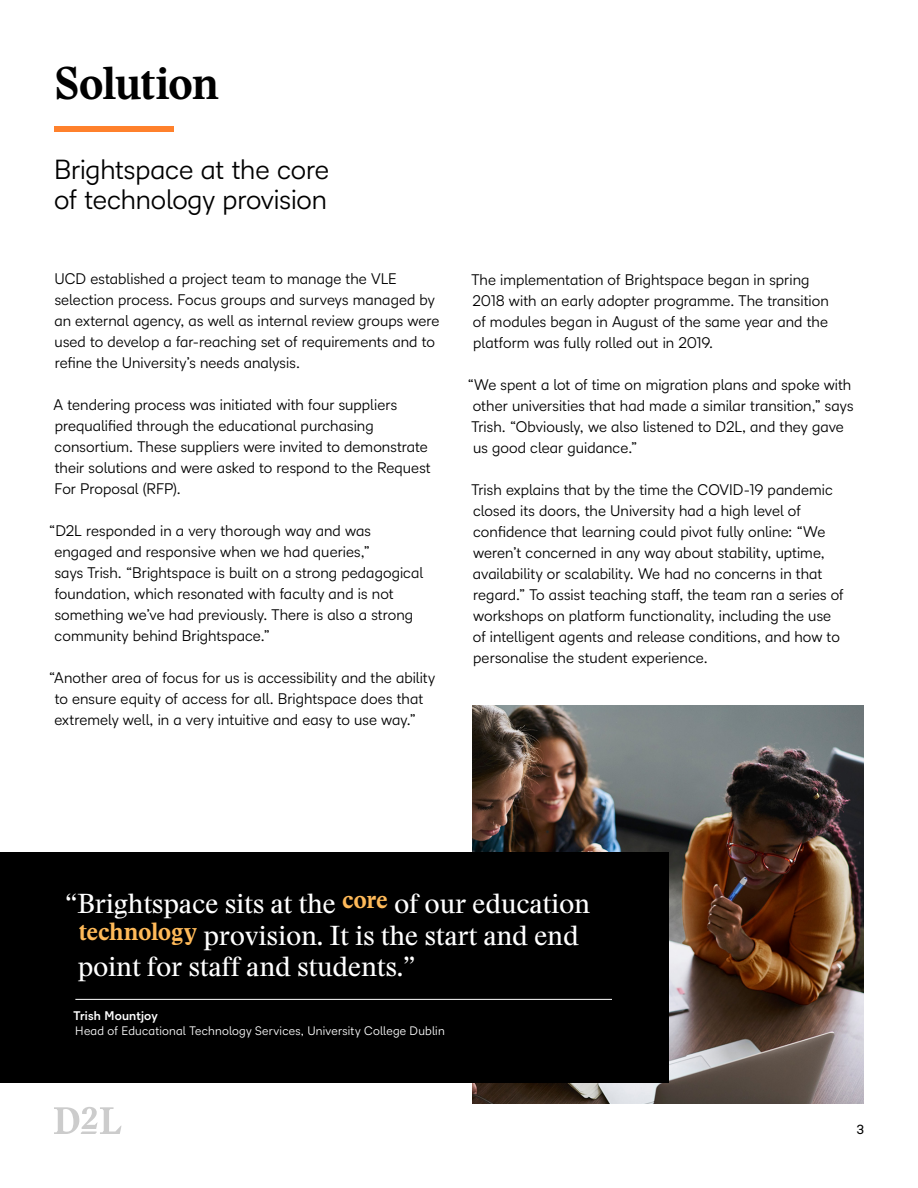
<style>
.page{position:relative;width:918px;height:1188px;background:#fff}
.page>*{position:absolute;margin:0;border:0;box-sizing:border-box;transform-origin:0 0}
.H1_-_30pt{font:700 45px "Stanley";letter-spacing:-.03em;color:#000}
.Quote_-_White{font:27px/31.5px "Stanley";letter-spacing:-.01em;color:#fff}
.H2_-_18pt{font:27px/30px "D2 L Sans";letter-spacing:-.005em;color:#000}
.Body_-_10pt{font:15px/21px "D2 L Sans";letter-spacing:.005em;color:#000}
.t1{font:500 12.75px "D2 L Sans";color:#000}
.Annotation_Attributi{font:12px/15px "D2 L Sans";letter-spacing:.02em;color:#fff}
.s1{font-weight:700}
</style>
<div class="page">
<svg style="left:54px;top:1107px;width:68px;height:27px"></svg>
<div style="left:54px;top:126px;width:120px;height:6px;background:#ff812c"></div>
<img style="left:472px;top:705px;width:392px;height:399px">
<div style="left:0;top:852px;width:668px;height:231px;background:#000"></div>
<hr style="left:75px;top:999px;width:537px;height:1px;background:#fff">
<p class="H1_-_30pt" style="left:54px;top:57px;width:167px">Solution</p>
<p class="H2_-_18pt" style="left:54px;top:153px;width:277px">Brightspace at the core of technology provision</p>
<p class="Body_-_10pt" style="left:54px;top:268px;width:387px">UCD established a project team to manage the VLE selection process. Focus groups and surveys managed by an external agency, as well as internal review groups were used to develop a far-reaching set of requirements and to refine the University’s needs analysis.</p>
<p class="Body_-_10pt" style="left:54px;top:394px;width:379px">A tendering process was initiated with four suppliers prequalified through the educational purchasing consortium. These suppliers were invited to demonstrate their solutions and were asked to respond to the Request For Proposal (RFP).</p>
<p class="Body_-_10pt" style="left:54px;top:520px;width:370px;text-indent:-5px">“D2L responded in a very thorough way and was engaged and responsive when we had queries,”<br>says Trish. “Brightspace is built on a strong pedagogical foundation, which resonated with faculty and is not something we’ve had previously. There is also a strong community behind Brightspace.”</p>
<p class="Body_-_10pt" style="left:54px;top:667px;width:382px;text-indent:-5px">“Another area of focus for us is accessibility and the ability to ensure equity of access for all. Brightspace does that extremely well, in a very intuitive and easy to use way.”</p>
<p class="Body_-_10pt" style="left:471px;top:269px;width:359px">The implementation of Brightspace began in spring 2018 with an early adopter programme. The transition of modules began in August of the same year and the platform was fully rolled out in 2019.</p>
<p class="Body_-_10pt" style="left:468px;top:374px;width:387px">“We spent a lot of time on migration plans and spoke with other universities that had made a similar transition,” says Trish. “Obviously, we also listened to D2L, and they gave us good clear guidance.”</p>
<p class="Body_-_10pt" style="left:471px;top:479px;width:374px">Trish explains that by the time the COVID-19 pandemic closed its doors, the University had a high level of confidence that learning could pivot fully online: “We weren’t concerned in any way about stability, uptime, availability or scalability. We had no concerns in that regard.” To assist teaching staff, the team ran a series of workshops on platform functionality, including the use of intelligent agents and release conditions, and how to personalise the student experience.</p>
<p class="Quote_-_White" style="left:78px;top:887px;width:514px;text-indent:-12px">“Brightspace sits at the <sup>core</sup> of our education <sup>technology</sup> provision. It is the start and end point for staff and students.”</p>
<p class="Annotation_Attributi" style="left:74px;top:1008px;width:373px"><span class="s1">Trish Mountjoy<br></span>Head of Educational Technology Services, University College Dublin</p>
<p class="t1" style="left:857px;top:1121px;width:9px">3</p>
</div>
